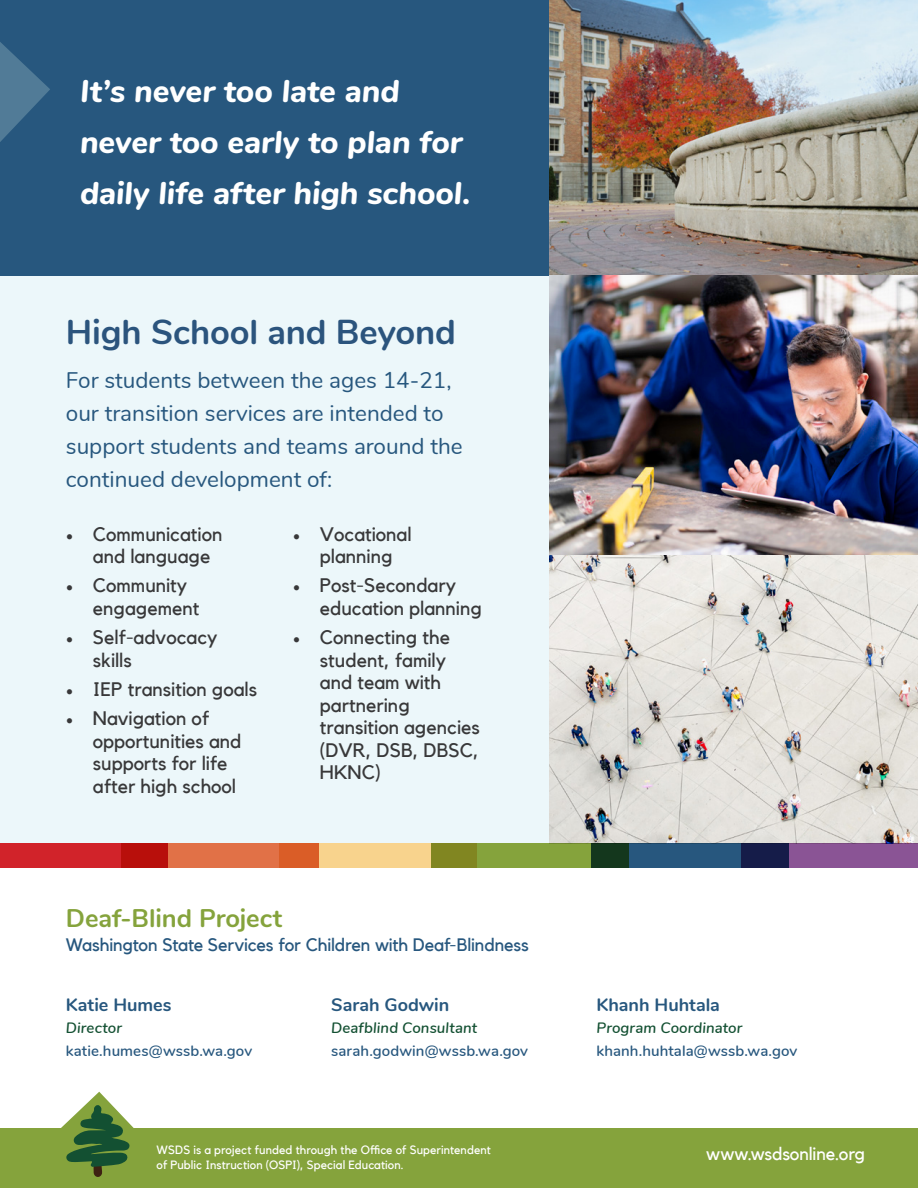
<style>
.page{position:relative;width:918px;height:1188px;background:#fff}
.page>*{position:absolute;margin:0;border:0;box-sizing:border-box;transform-origin:0 0}
.t1{font:700 34.5px "Nunito";letter-spacing:-.005em;color:#2b547d}
.t2{font:italic 800 31.5px/51px "Nunito";letter-spacing:-.005em;color:#fff}
.t3{font:700 25.5px "Nunito";letter-spacing:-.005em;color:#85a33c}
.t4{font:22.5px/33px "Nunito";color:#27577e}
.t5{font:19.5px/22.5px "Kollektif";color:#383839}
.t6{font:18px "Kollektif";letter-spacing:-.01em;color:#27577e}
.t7{font:700 18px "Nunito";color:#27577e}
.t8{font:18px "Kollektif";letter-spacing:-.01em;color:#fff}
.t9{font:600 15px/22.5px "Nunito";letter-spacing:.005em;color:#27577e}
.t10{font:12px/15px "Kollektif";letter-spacing:.005em;color:#fff}
.s1{font-family:"Minion Pro"}
.s2{font-style:italic;color:#135032}
</style>
<div class="page">
<div style="left:0;top:275px;width:918px;height:568px;background:#ecf7fa"></div>
<div style="left:0;top:0;width:550px;height:275px;background:#27577e"></div>
<img style="left:550px;top:0;width:368px;height:275px">
<svg style="left:550px;top:554px;width:368px;height:289px;background:#dedbd6"></svg>
<img style="left:550px;top:275px;width:368px;height:279px">
<div style="left:0;top:1129px;width:918px;height:59px;background:#85a33c"></div>
<div style="left:0;top:843px;width:168px;height:25px;background:#d1232a"></div>
<svg style="left:121px;top:843px;width:158px;height:25px;background:#d45335"></svg>
<svg style="left:279px;top:843px;width:152px;height:25px;background:#f0b372"></svg>
<svg style="left:431px;top:843px;width:161px;height:25px;background:#829933"></svg>
<svg style="left:592px;top:843px;width:149px;height:25px;background:#224e65"></svg>
<svg style="left:741px;top:843px;width:177px;height:25px;background:#69447f"></svg>
<svg style="left:0;top:42px;width:50px;height:100px"></svg>
<svg style="left:30px;top:1092px;width:133px;height:85px"></svg>
<p class="t2" style="left:80px;top:64px;width:392px">It’s never too late and never too early to plan for daily life after high school.</p>
<p class="t1" style="left:66px;top:306px;width:391px">High School and Beyond</p>
<p class="t4" style="left:66px;top:363px;width:398px">For students between the ages 14-21, our transition services are intended to support students and teams around the continued development of:</p>
<p class="t5" style="left:93px;top:523px;width:131px;text-indent:-27px"><span class="s1">•</span> Communication and language</p>
<p class="t5" style="left:93px;top:574px;width:108px;text-indent:-27px"><span class="s1">•</span> Community engagement</p>
<p class="t5" style="left:93px;top:626px;width:126px;text-indent:-27px"><span class="s1">•</span> Self-advocacy skills</p>
<p class="t5" style="left:66px;top:678px;width:193px"><span class="s1">•</span> IEP transition goals</p>
<p class="t5" style="left:93px;top:707px;width:150px;text-indent:-27px"><span class="s1">•</span> Navigation of opportunities and supports for life after high school</p>
<p class="t5" style="left:293px;top:523px;width:120px;text-align:center"><span class="s1">•</span> Vocational planning</p>
<p class="t5" style="left:320px;top:574px;width:164px;text-indent:-27px"><span class="s1">•</span> Post-Secondary education planning</p>
<p class="t5" style="left:320px;top:626px;width:162px;text-indent:-27px"><span class="s1">•</span> Connecting the student, family and team with partnering transition agencies (DVR, DSB, DBSC,<br>HKNC)</p>
<p class="t3" style="left:66px;top:899px;width:218px">Deaf-Blind Project</p>
<p class="t6" style="left:66px;top:934px;width:464px">Washington State Services for Children with Deaf-Blindness</p>
<p class="t7" style="left:66px;top:991px;width:107px">Katie Humes</p>
<p class="t9" style="left:66px;top:1016px;width:188px"><span class="s2">Director </span>katie.humes@wssb.wa.gov</p>
<p class="t7" style="left:331px;top:991px;width:120px">Sarah Godwin</p>
<p class="t9" style="left:331px;top:1016px;width:198px"><span class="s2">Deafblind Consultant </span>sarah.godwin@wssb.wa.gov</p>
<p class="t7" style="left:597px;top:991px;width:125px">Khanh Huhtala</p>
<p class="t9" style="left:597px;top:1016px;width:202px"><span class="s2">Program Coordinator </span>khanh.huhtala@wssb.wa.gov</p>
<p class="t10" style="left:157px;top:1142px;width:336px">WSDS is a project funded through the Office of Superintendent of Public Instruction (OSPI), Special Education.</p>
<p class="t8" style="left:706px;top:1143px;width:161px">www.wsdsonline.org</p>
</div>
